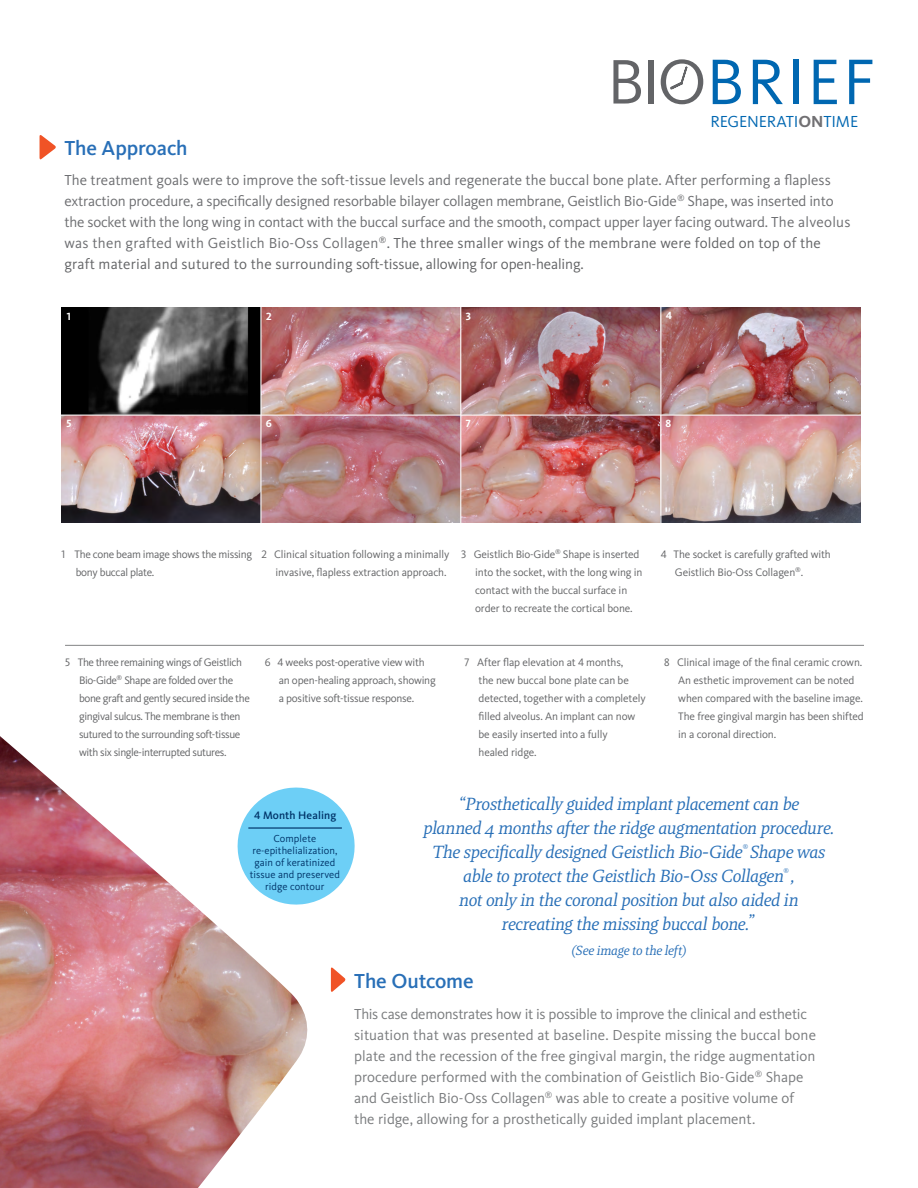
<style>
.page{position:relative;width:918px;height:1188px;background:#fff}
.page>*{position:absolute;margin:0;border:0;box-sizing:border-box;transform-origin:0 0}
.t1{font:500 21px "Kievit OT";letter-spacing:-.005em;color:#286fb7}
.t2{font:italic 18px/24px "Brando";letter-spacing:-.025em;color:#286fb7;text-align:center}
.t3{font:16.5px "Kievit OT";letter-spacing:-.015em;color:#0067b1}
.t4{font:15px/21px "Kievit OT";letter-spacing:-.005em;color:#6d6e71}
.t5{font:15px/21px "Kievit OT";letter-spacing:-.005em;color:#797b7d}
.t6{font:italic 13.5px "Brando";letter-spacing:-.015em;color:#286fb7}
.t7{font:11.25px/18px "Kievit OT";letter-spacing:-.01em;color:#636466}
.t8{font:11.25px/18px "Kievit OT";letter-spacing:-.035em;color:#636466}
.t9{font:500 11.25px "Kievit OT";color:#003469}
.t10{font:700 10.8px "Kievit OT";color:#fff}
.t11{font:10.5px/12px "Kievit OT";letter-spacing:.005em;color:#003469;text-align:center}
.s1{font-weight:700;color:#717073}
.s2{color:#636466}
</style>
<div class="page">
<img style="left:62px;top:308px;width:799px;height:214px">
<hr style="left:65px;top:645px;width:799px;height:1px;background:#636466">
<hr style="left:50px;top:415px;width:818px;height:1px;background:#fff">
<hr style="left:260px;top:304px;width:1px;height:220px;background:#fff">
<hr style="left:460px;top:304px;width:1px;height:223px;background:#fff">
<hr style="left:660px;top:304px;width:1px;height:223px;background:#fff">
<svg style="left:713px;top:60px;width:28px;height:44px"></svg>
<svg style="left:753px;top:60px;width:30px;height:44px"></svg>
<div style="left:793px;top:60px;width:5px;height:44px;background:#0067b1"></div>
<svg style="left:814px;top:60px;width:23px;height:44px"></svg>
<svg style="left:849px;top:60px;width:23px;height:44px"></svg>
<svg style="left:613px;top:60px;width:28px;height:44px"></svg>
<div style="left:648px;top:60px;width:5px;height:44px;background:#636467"></div>
<svg style="left:661px;top:59px;width:42px;height:45px"></svg>
<svg style="left:331px;top:967px;width:15px;height:25px"></svg>
<svg style="left:40px;top:135px;width:16px;height:25px"></svg>
<svg style="left:309px;top:789px;width:46px;height:114px"></svg>
<hr style="left:248px;top:827px;width:94px;height:2px;background:#003469">
<img style="left:0;top:736px;width:309px;height:452px">
<h3 class="t3" style="left:710px;top:112px;width:149px">REGENERATI<span class="s1">ON</span>TIME</h3>
<h1 class="t1" style="left:64px;top:136px;width:125px">The Approach</h1>
<p class="t4" style="left:64px;top:170px;width:788px">The treatment goals were to improve the soft-tissue levels and regenerate the buccal bone plate. After performing a flapless extraction procedure, a specifically designed resorbable bilayer collagen membrane, Geistlich Bio-Gide<sup>®</sup> Shape, was inserted into the socket with the long wing in contact with the buccal surface and the smooth, compact upper layer facing outward. The alveolus was then grafted with Geistlich Bio-Oss Collagen<sup>®</sup><span class="s2">. The three smaller wings of the membrane were folded on top of the graft material and sutured to the surrounding soft-tissue, allowing for open-healing.</span></p>
<p class="t10" style="left:67px;top:310px;width:6px">1</p>
<p class="t10" style="left:266px;top:310px;width:7px">2</p>
<p class="t10" style="left:466px;top:310px;width:7px">3</p>
<p class="t10" style="left:666px;top:309px;width:8px">4</p>
<p class="t10" style="left:67px;top:417px;width:7px">5</p>
<p class="t10" style="left:266px;top:417px;width:8px">6</p>
<p class="t10" style="left:466px;top:417px;width:7px">7</p>
<p class="t10" style="left:665px;top:417px;width:7px">8</p>
<p class="t7" style="left:76px;top:545px;width:178px;text-indent:-14px">1 The cone beam image shows the missing bony buccal plate.</p>
<p class="t7" style="left:261px;top:545px;width:189px;text-align:right">2 Clinical situation following a minimally invasive, flapless extraction approach.</p>
<p class="t7" style="left:475px;top:545px;width:169px;text-indent:-14px">3 Geistlich Bio-Gide<sup>®</sup> Shape is inserted into the socket, with the long wing in contact with the buccal surface in order to recreate the cortical bone.</p>
<p class="t7" style="left:675px;top:545px;width:157px;text-indent:-14px">4 The socket is carefully grafted with<br>Geistlich Bio-Oss Collagen<sup>®</sup>.</p>
<p class="t8" style="left:79px;top:653px;width:172px;text-indent:-14px">5 The three remaining wings of Geistlich Bio-Gide<sup>®</sup> Shape are folded over the bone graft and gently secured inside the gingival sulcus. The membrane is then sutured to the surrounding soft-tissue with six single-interrupted sutures.</p>
<p class="t7" style="left:279px;top:653px;width:158px;text-indent:-14px">6 4 weeks post-operative view with an open-healing approach, showing a positive soft-tissue response.</p>
<p class="t7" style="left:479px;top:653px;width:169px;text-indent:-14px">7 After flap elevation at 4 months,<br>the new buccal bone plate can be detected, together with a completely filled alveolus. An implant can now be easily inserted into a fully<br>healed ridge.</p>
<p class="t7" style="left:678px;top:653px;width:187px;text-indent:-14px">8 Clinical image of the final ceramic crown.<br>An esthetic improvement can be noted when compared with the baseline image.<br>The free gingival margin has been shifted in a coronal direction.</p>
<p class="t9" style="left:254px;top:808px;width:84px">4 Month Healing</p>
<p class="t11" style="left:250px;top:832px;width:92px">Complete re-epithelialization, gain of keratinized tissue and preserved ridge contour</p>
<p class="t2" style="left:424px;top:791px;width:412px">“Prosthetically guided implant placement can be<br>planned 4 months after the ridge augmentation procedure.<br>The specifically designed Geistlich Bio-Gide<sup>®</sup> Shape was able to protect the Geistlich Bio-Oss Collagen<sup>®</sup> ,<br>not only in the coronal position but also aided in recreating the missing buccal bone.</p>
<h2 class="t2" style="left:749px;top:898px;width:9px">„</h2>
<p class="t6" style="left:571px;top:942px;width:117px">(See image to the left)</p>
<h1 class="t1" style="left:354px;top:968px;width:121px">The Outcome</h1>
<p class="t5" style="left:354px;top:1004px;width:463px">This case demonstrates how it is possible to improve the clinical and esthetic situation that was presented at baseline. Despite missing the buccal bone plate and the recession of the free gingival margin, the ridge augmentation procedure performed with the combination of Geistlich Bio-Gide<sup>®</sup> Shape and Geistlich Bio-Oss Collagen<sup>®</sup> was able to create a positive volume of the ridge, allowing for a prosthetically guided implant placement.</p>
</div>
